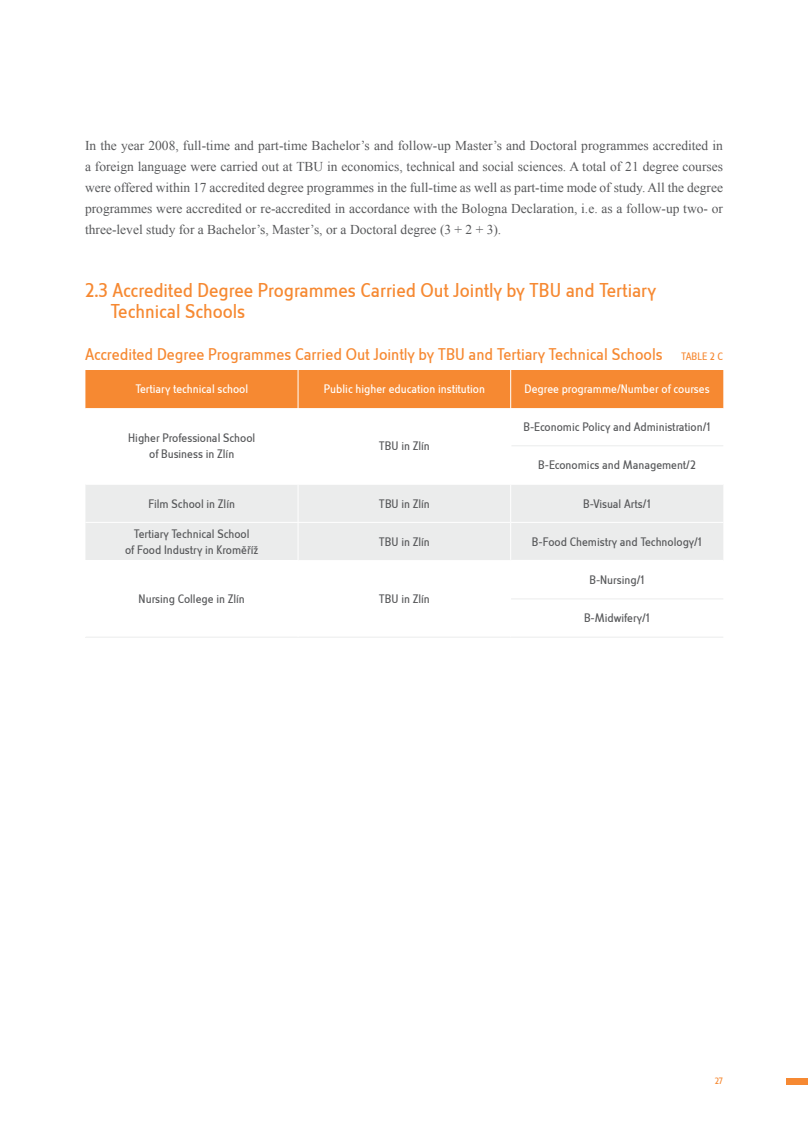
<style>
.page{position:relative;width:808px;height:1127px;background:#fff}
.page>*{position:absolute;margin:0;border:0;box-sizing:border-box;transform-origin:0 0}
.t1{font:19.5px/21px "Berlin CE";color:#f68932}
.t2{font:16.5px "Berlin CE";color:#f68932}
.t3{font:13.5px/21px "Times New Roman";color:#58595b;text-align:justify}
.t4{font:12px/16.5px "Berlin CE";color:#58595b;text-align:center}
.t5{font:12px "Berlin CE";color:#fff}
.t6{font:9px "Berlin CE";color:#f68932}
.s1{font-size:10.5px}
</style>
<div class="page">
<div style="left:787px;top:1078px;width:21px;height:6px;background:#f68932"></div>
<div style="left:85px;top:370px;width:638px;height:38px;background:#f68932"></div>
<svg style="left:85px;top:408px;width:638px;height:1px"></svg>
<div style="left:85px;top:485px;width:638px;height:75px;background:#ebecec"></div>
<hr style="left:298px;top:370px;width:1px;height:38px;background:#fff">
<hr style="left:510px;top:370px;width:1px;height:38px;background:#fff">
<hr style="left:297px;top:408px;width:2px;height:38px;background:#fff">
<hr style="left:510px;top:408px;width:1px;height:38px;background:#fff">
<hr style="left:85px;top:637px;width:426px;height:1px;background:#ebecec">
<hr style="left:511px;top:445px;width:212px;height:1px;background:#ebecec">
<hr style="left:511px;top:522px;width:212px;height:1px;background:#fff">
<hr style="left:511px;top:598px;width:212px;height:1px;background:#ebecec">
<hr style="left:511px;top:637px;width:212px;height:1px;background:#ebecec">
<hr style="left:298px;top:485px;width:1px;height:37px;background:#fff">
<hr style="left:85px;top:522px;width:426px;height:1px;background:#fff">
<hr style="left:298px;top:523px;width:1px;height:37px;background:#fff">
<hr style="left:510px;top:485px;width:1px;height:37px;background:#fff">
<hr style="left:510px;top:523px;width:1px;height:37px;background:#fff">
<p class="t3" style="left:85px;top:135px;width:639px">In the year 2008, full-time and part-time Bachelor’s and follow-up Master’s and Doctoral programmes accredited in a foreign language were carried out at TBU in economics, technical and social sciences. A total of 21 degree courses were offered within 17 accredited degree programmes in the full-time as well as part-time mode of study. All the degree programmes were accredited or re-accredited in accordance with the Bologna Declaration, i.e. as a follow-up two- or three-level study for a Bachelor’s, Master’s, or a Doctoral degree (3 + 2 + 3).</p>
<h1 class="t1" style="left:111px;top:279px;width:547px;text-indent:-26px">2.3 Accredited Degree Programmes Carried Out Jointly by TBU and Tertiary<br>Technical Schools</h1>
<p class="t2" style="left:85px;top:345px;width:639px">Accredited Degree Programmes Carried Out Jointly by TBU and Tertiary Technical Schools <span class="s1">TABLE 2 C</span></p>
<p class="t5" style="left:135px;top:383px;width:114px">Tertiary technical school</p>
<p class="t5" style="left:324px;top:383px;width:163px">Public higher education institution</p>
<p class="t5" style="left:524px;top:383px;width:187px">Degree programme/Number of courses</p>
<p class="t4" style="left:128px;top:429px;width:129px">Higher Professional School of Business in Zlín</p>
<p class="t4" style="left:379px;top:438px;width:52px">TBU in Zlín</p>
<p class="t4" style="left:523px;top:418px;width:189px">B-Economic Policy and Administration/1</p>
<p class="t4" style="left:538px;top:457px;width:159px">B-Economics and Management/2</p>
<p class="t4" style="left:148px;top:495px;width:88px">Film School in Zlín</p>
<p class="t4" style="left:379px;top:495px;width:52px">TBU in Zlín</p>
<p class="t4" style="left:583px;top:495px;width:69px">B-Visual Arts/1</p>
<p class="t4" style="left:125px;top:525px;width:135px">Tertiary Technical School<br>of Food Industry in Kroměříž</p>
<p class="t4" style="left:379px;top:533px;width:52px">TBU in Zlín</p>
<p class="t4" style="left:532px;top:533px;width:172px">B-Food Chemistry and Technology/1</p>
<p class="t4" style="left:139px;top:591px;width:108px">Nursing College in Zlín</p>
<p class="t4" style="left:379px;top:591px;width:52px">TBU in Zlín</p>
<p class="t4" style="left:589px;top:572px;width:57px">B-Nursing/1</p>
<p class="t4" style="left:584px;top:610px;width:67px">B-Midwifery/1</p>
<p class="t6" style="left:715px;top:1076px;width:10px">27</p>
</div>
